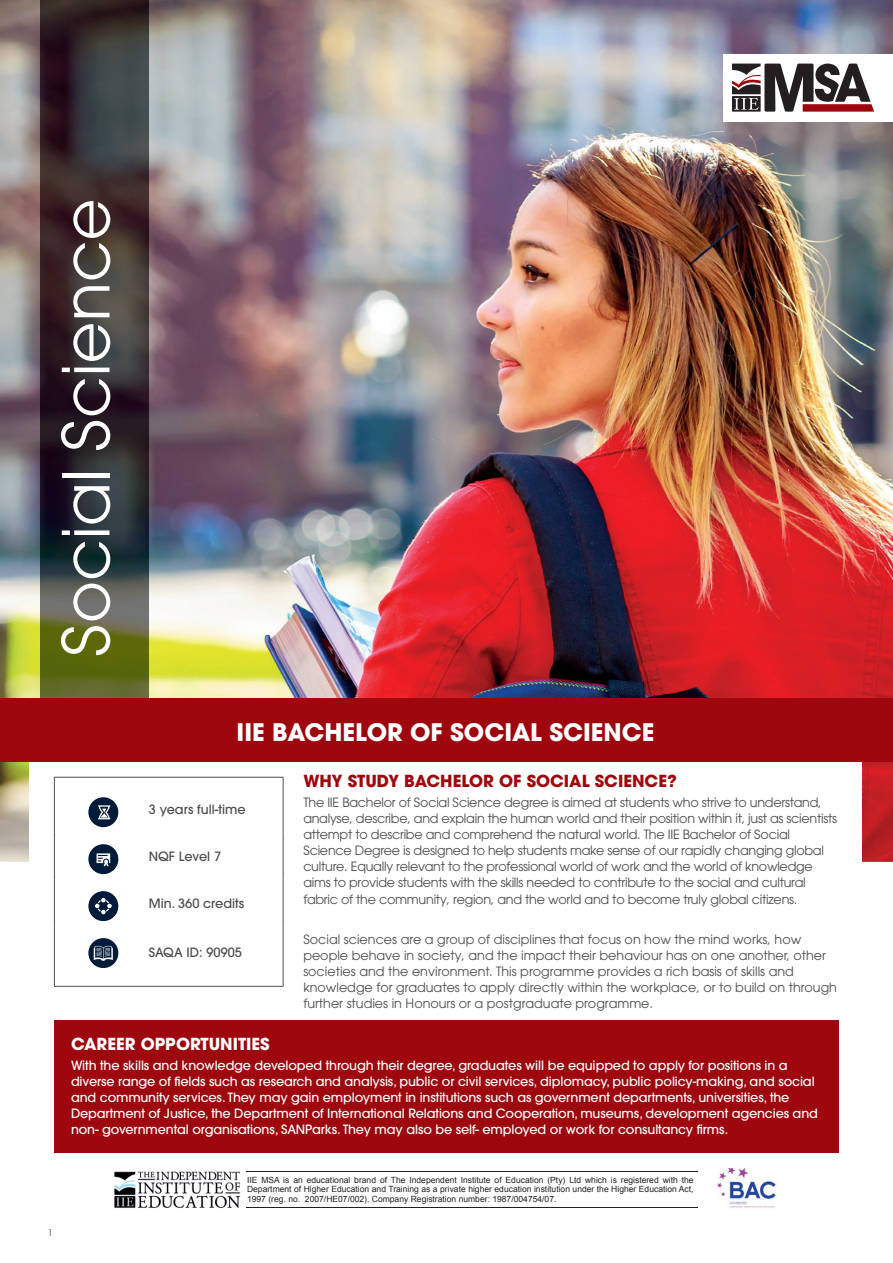
<style>
.page{position:relative;width:893px;height:1263px;background:#fff}
.page>*{position:absolute;margin:0;border:0;box-sizing:border-box;transform-origin:0 0}
.t1{font:64.5px "ITC Avant Garde Pro";color:#fff}
.t2{font:700 24px "ITC Avant Garde Pro";color:#fff}
.t3{font:700 16.5px "ITC Avant Garde Pro";color:#9d070d}
.t4{font:700 16.5px "ITC Avant Garde Pro";color:#fff}
.t5{font:12.75px/16px "ITC Avant Garde Pro";letter-spacing:-.02em;color:#4b4c4d}
.t6{font:500 12.75px/16px "ITC Avant Garde Pro";letter-spacing:-.01em;color:#fff}
.t7{font:12.75px/16px "ITC Avant Garde Pro";color:#4b4c4d}
.t8{font:500 12.75px "ITC Avant Garde Pro";color:#4b4c4d}
.t9{font:9px "ITC Avant Garde Pro";color:#4b4c4d}
.t10{font:8.55px/9.6px "Arial";color:#231f20;text-align:justify}
</style>
<div class="page">
<img style="left:0;top:0;width:893px;height:862px">
<div style="left:29px;top:762px;width:833px;height:490px;background:#fff"></div>
<div style="left:54px;top:1020px;width:785px;height:133px;background:#9d070d"></div>
<hr style="left:54px;top:777px;width:89px;height:1px;background:#4b4c4d">
<hr style="left:54px;top:777px;width:1px;height:56px;background:#4b4c4d">
<hr style="left:143px;top:777px;width:141px;height:1px;background:#4b4c4d">
<hr style="left:283px;top:777px;width:1px;height:56px;background:#4b4c4d">
<hr style="left:54px;top:833px;width:1px;height:47px;background:#4b4c4d">
<hr style="left:283px;top:833px;width:1px;height:47px;background:#4b4c4d">
<hr style="left:54px;top:880px;width:1px;height:46px;background:#4b4c4d">
<hr style="left:283px;top:880px;width:1px;height:46px;background:#4b4c4d">
<hr style="left:54px;top:926px;width:1px;height:60px;background:#4b4c4d">
<hr style="left:283px;top:926px;width:1px;height:60px;background:#4b4c4d">
<hr style="left:54px;top:986px;width:89px;height:1px;background:#4b4c4d">
<hr style="left:143px;top:986px;width:141px;height:1px;background:#4b4c4d">
<div style="left:88px;top:797px;width:30px;height:30px;background:#001a39;border-radius:50%"></div>
<svg style="left:98px;top:805px;width:12px;height:14px"></svg>
<div style="left:88px;top:844px;width:30px;height:30px;background:#001a39;border-radius:50%"></div>
<svg style="left:97px;top:853px;width:13px;height:13px"></svg>
<div style="left:88px;top:891px;width:30px;height:30px;background:#001a39;border-radius:50%"></div>
<svg style="left:95px;top:898px;width:17px;height:16px"></svg>
<div style="left:88px;top:938px;width:30px;height:30px;background:#001a39;border-radius:50%"></div>
<svg style="left:94px;top:946px;width:19px;height:15px"></svg>
<div style="left:723px;top:54px;width:170px;height:68px;background:#fff"></div>
<svg style="left:732px;top:64px;width:142px;height:48px"></svg>
<img style="left:115px;top:1171px;width:126px;height:37px">
<hr style="left:246px;top:1172px;width:451px;height:1px;background:#231f20">
<hr style="left:246px;top:1207px;width:451px;height:1px;background:#231f20">
<img style="left:717px;top:1168px;width:59px;height:40px">
<div style="left:0;top:698px;width:893px;height:64px;background:#9d070d"></div>
<img style="left:40px;top:0;width:108px;height:698px">
<h1 class="t1" style="left:46px;top:657px;width:460px;rotate:-90deg">Social Science</h1>
<p class="t9" style="left:48px;top:1227px;width:6px">1</p>
<h2 class="t2" style="left:237px;top:716px;width:419px">IIE BACHELOR OF SOCIAL SCIENCE</h2>
<p class="t8" style="left:149px;top:801px;width:98px">3 years full-time</p>
<p class="t8" style="left:149px;top:848px;width:74px">NQF Level 7</p>
<p class="t8" style="left:149px;top:895px;width:97px">Min. 360 credits</p>
<p class="t8" style="left:149px;top:944px;width:95px">SAQA ID: 90905</p>
<p class="t3" style="left:303px;top:770px;width:375px">WHY STUDY BACHELOR OF SOCIAL SCIENCE?</p>
<p class="t5" style="left:303px;top:794px;width:535px">The IIE Bachelor of Social Science degree is aimed at students who strive to understand, analyse, describe, and explain the human world and their position within it, just as scientists attempt to describe and comprehend the natural world. The IIE Bachelor of Social Science Degree is designed to help students make sense of our rapidly changing global culture. Equally relevant to the professional world of work and the world of knowledge aims to provide students with the skills needed to contribute to the social and cultural fabric of the community, region, and the world and to become truly global citizens.</p>
<p class="t7" style="left:303px;top:931px;width:535px">Social sciences are a group of disciplines that focus on how the mind works, how people behave in society, and the impact their behaviour has on one another, other societies and the environment. This programme provides a rich basis of skills and knowledge for graduates to apply directly within the workplace, or to build on through further studies in Honours or a postgraduate programme.</p>
<p class="t4" style="left:71px;top:1033px;width:200px">CAREER OPPORTUNITIES</p>
<p class="t6" style="left:71px;top:1057px;width:748px">With the skills and knowledge developed through their degree, graduates will be equipped to apply for positions in a diverse range of fields such as research and analysis, public or civil services, diplomacy, public policy-making, and social and community services. They may gain employment in institutions such as government departments, universities, the Department of Justice, the Department of International Relations and Cooperation, museums, development agencies and non- governmental organisations, SANParks. They may also be self- employed or work for consultancy firms.</p>
<p class="t10" style="left:247px;top:1175px;width:448px">IIE MSA is an educational brand of The Independent Institute of Education (Pty) Ltd which is registered with the Department of Higher Education and Training as a private higher education institution under the Higher Education Act, 1997 (reg. no. 2007/HE07/002). Company Registration number: 1987/004754/07.</p>
</div>
